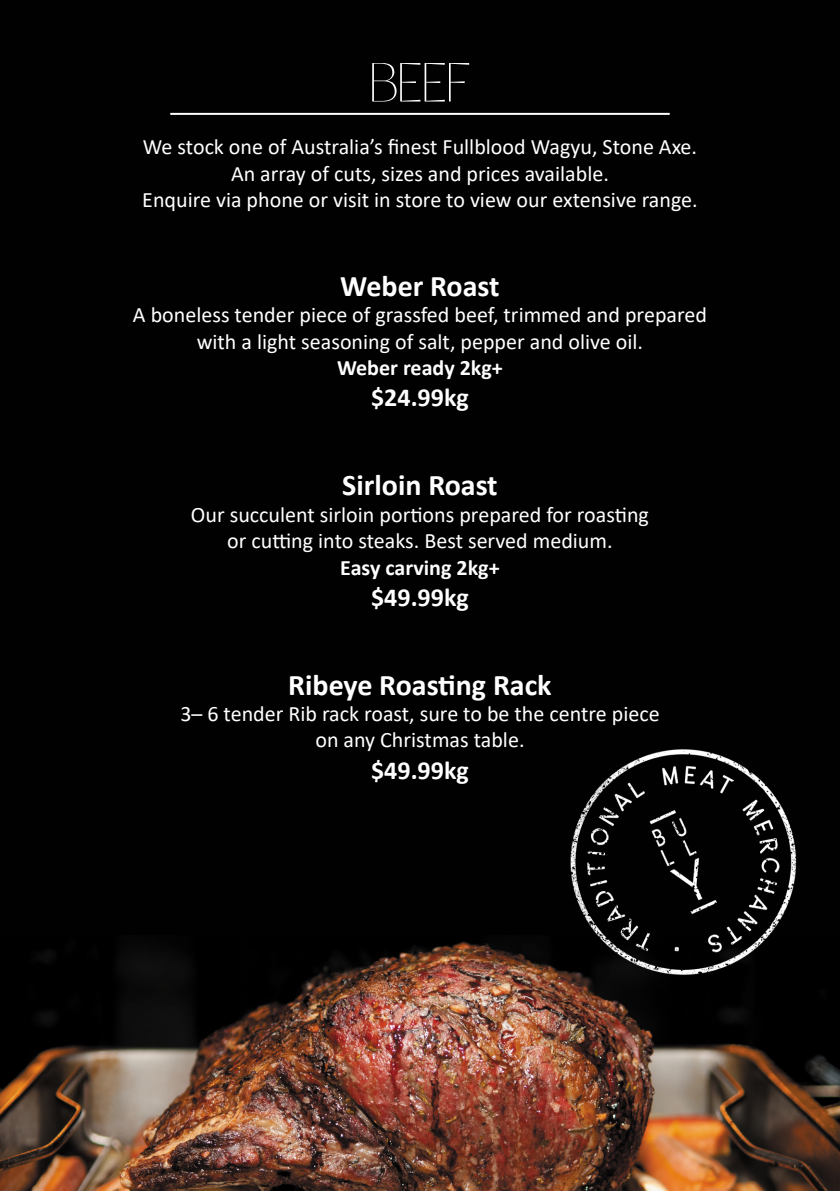
<style>
.page{position:relative;width:840px;height:1191px;background:#fff}
.page>*{position:absolute;margin:0;border:0;box-sizing:border-box;transform-origin:0 0}
.Heading{font:56px "Jasper";color:#fff}
.Sub_Heading{font:700 30px "Calibri";color:#fff}
.Price{font:700 26px "Calibri";color:#fff}
.Body{font:22px/26.4px "Calibri";color:#fff;text-align:center}
.Sizes{font:700 22px "Calibri";color:#fff}
</style>
<div class="page">
<div style="left:0;top:0;width:839px;height:1191px;background:#010101"></div>
<hr style="left:170px;top:113px;width:499px;height:2px;background:#fff">
<img style="left:0;top:941px;width:839px;height:250px">
<img style="left:527px;top:749px;width:312px;height:271px">
<p class="Heading" style="left:369px;top:55px;width:103px">Beef</p>
<p class="Body" style="left:143px;top:133px;width:555px">We stock one of Australia’s finest Fullblood Wagyu, Stone Axe.</p>
<p class="Body" style="left:231px;top:160px;width:379px">An array of cuts, sizes and prices available.</p>
<p class="Body" style="left:142px;top:186px;width:556px">Enquire via phone or visit in store to view our extensive range.</p>
<p class="Sub_Heading" style="left:340px;top:265px;width:161px">Weber Roast</p>
<p class="Body" style="left:133px;top:301px;width:575px">A boneless tender piece of grassfed beef, trimmed and prepared with a light seasoning of salt, pepper and olive oil.</p>
<p class="Sizes" style="left:337px;top:352px;width:167px">Weber ready 2kg+</p>
<p class="Price" style="left:371px;top:379px;width:99px">$24.99kg</p>
<p class="Sub_Heading" style="left:342px;top:464px;width:157px">Sirloin Roast</p>
<p class="Body" style="left:191px;top:500px;width:459px">Our succulent sirloin portions prepared for roasting or cutting into steaks. Best served medium.</p>
<p class="Sizes" style="left:340px;top:551px;width:161px">Easy carving 2kg+</p>
<p class="Price" style="left:371px;top:578px;width:99px">$49.99kg</p>
<p class="Sub_Heading" style="left:288px;top:663px;width:265px">Ribeye Roasting Rack</p>
<p class="Body" style="left:180px;top:700px;width:480px">3– 6 tender Rib rack roast, sure to be the centre piece on any Christmas table.</p>
<p class="Price" style="left:371px;top:751px;width:99px">$49.99kg</p>
</div>
